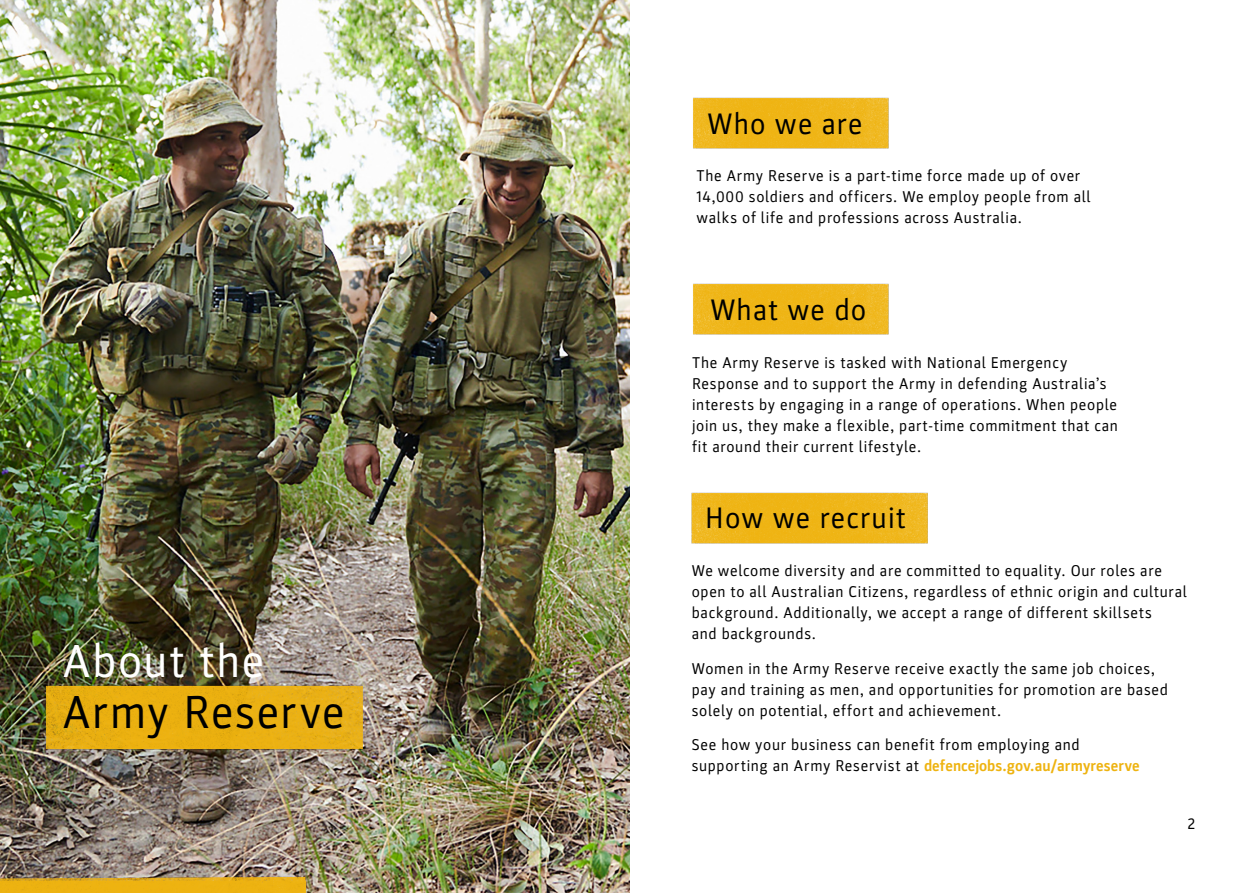
<style>
.page{position:relative;width:1259px;height:893px;background:#fff}
.page>*{position:absolute;margin:0;border:0;box-sizing:border-box;transform-origin:0 0}
.t1{font:46.5px "Parka";letter-spacing:.03em;color:#000}
.t2{font:46.5px "Parka";letter-spacing:.035em;color:#fff}
.t3{font:29.7px "Parka";letter-spacing:.04em;color:#000}
.t4{font:15.75px/21px "Parka";letter-spacing:.045em;color:#000}
.t5{font:15.6px "Parka";color:#000}
.s1{font-weight:700;color:#eeb310}
</style>
<div class="page">
<img style="left:0;top:0;width:630px;height:893px">
<img style="left:693px;top:97px;width:196px;height:52px">
<img style="left:693px;top:283px;width:196px;height:52px">
<img style="left:691px;top:492px;width:237px;height:52px">
<img style="left:27px;top:665px;width:343px;height:99px">
<img style="left:0;top:873px;width:312px;height:20px">
<h1 class="t2" style="left:63px;top:635px;width:203px">About the</h1>
<h1 class="t1" style="left:63px;top:686px;width:283px">Army Reserve</h1>
<h2 class="t3" style="left:707px;top:107px;width:156px">Who we are</h2>
<p class="t4" style="left:696px;top:165px;width:396px">The Army Reserve is a part-time force made up of over<br>14,000 soldiers and officers. We employ people from all walks of life and professions across Australia.</p>
<h2 class="t3" style="left:710px;top:293px;width:158px">What we do</h2>
<p class="t4" style="left:692px;top:352px;width:427px">The Army Reserve is tasked with National Emergency Response and to support the Army in defending Australia’s interests by engaging in a range of operations. When people join us, they make a flexible, part-time commitment that can fit around their current lifestyle.</p>
<h2 class="t3" style="left:705px;top:501px;width:202px">How we recruit</h2>
<p class="t4" style="left:692px;top:560px;width:496px">We welcome diversity and are committed to equality. Our roles are open to all Australian Citizens, regardless of ethnic origin and cultural background. Additionally, we accept a range of different skillsets<br>and backgrounds.</p>
<p class="t4" style="left:692px;top:658px;width:478px">Women in the Army Reserve receive exactly the same job choices, pay and training as men, and opportunities for promotion are based solely on potential, effort and achievement.</p>
<p class="t4" style="left:692px;top:734px;width:449px">See how your business can benefit from employing and supporting an Army Reservist at <span class="s1">defencejobs.gov.au/armyreserve</span></p>
<p class="t5" style="left:1187px;top:815px;width:9px">2</p>
</div>
